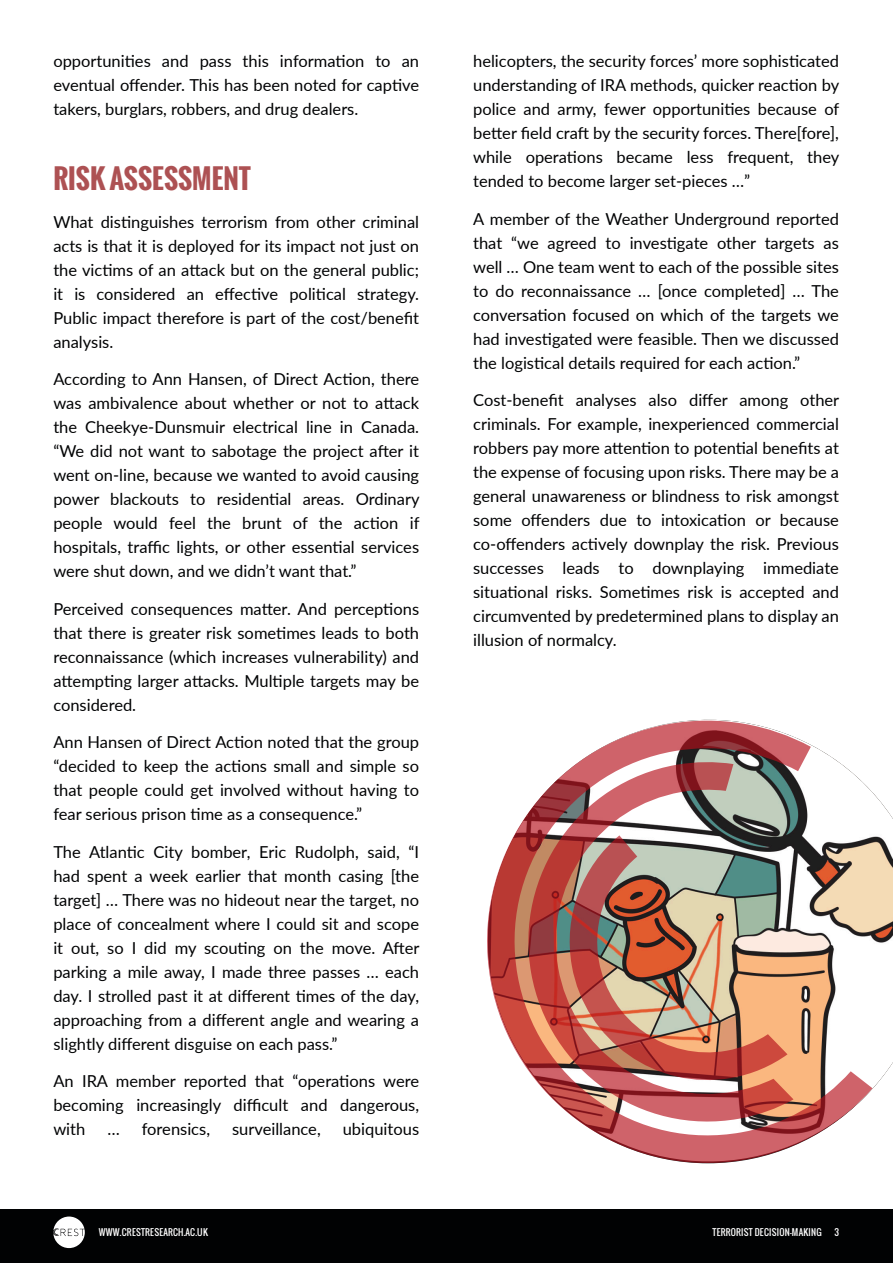
<style>
.page{position:relative;width:893px;height:1263px;background:#fff}
.page>*{position:absolute;margin:0;border:0;box-sizing:border-box;transform-origin:0 0}
.Bullet_Style{font:700 27px "Oswald";color:#ad5153}
.Bullet_Style-2{font:16.5px/24px "Lato";color:#010203;text-align:justify}
.t1{font:9px "Oswald";letter-spacing:.025em;color:#fff}
.t2{font:3.75px/4.1px "DIN Bold Alternate";letter-spacing:-.075em;color:#fff}
</style>
<div class="page">
<div style="left:0;top:1209px;width:893px;height:54px;background:#010203"></div>
<svg style="left:53px;top:1216px;width:32px;height:32px"></svg>
<img style="left:881px;top:802px;width:12px;height:277px">
<svg style="left:487px;top:719px;width:394px;height:445px"></svg>
<p class="Bullet_Style-2" style="left:53px;top:49px;width:367px">opportunities and pass this information to an eventual offender. This has been noted for captive takers, burglars, robbers, and drug dealers.</p>
<p class="Bullet_Style" style="left:53px;top:159px;width:199px">RISK ASSESSMENT</p>
<p class="Bullet_Style-2" style="left:53px;top:209px;width:367px">What distinguishes terrorism from other criminal acts is that it is deployed for its impact not just on the victims of an attack but on the general public; it is considered an effective political strategy.<br>Public impact therefore is part of the cost/benefit analysis.</p>
<p class="Bullet_Style-2" style="left:53px;top:367px;width:368px">According to Ann Hansen, of Direct Action, there was ambivalence about whether or not to attack the Cheekye-Dunsmuir electrical line in Canada. “We did not want to sabotage the project after it went on-line, because we wanted to avoid causing power blackouts to residential areas. Ordinary people would feel the brunt of the action if hospitals, traffic lights, or other essential services were shut down, and we didn’t want that.”</p>
<p class="Bullet_Style-2" style="left:53px;top:596px;width:367px">Perceived consequences matter. And perceptions that there is greater risk sometimes leads to both reconnaissance (which increases vulnerability) and attempting larger attacks. Multiple targets may be considered.</p>
<p class="Bullet_Style-2" style="left:53px;top:730px;width:367px">Ann Hansen of Direct Action noted that the group “decided to keep the actions small and simple so that people could get involved without having to fear serious prison time as a consequence.”</p>
<p class="Bullet_Style-2" style="left:53px;top:839px;width:368px">The Atlantic City bomber, Eric Rudolph, said, “I had spent a week earlier that month casing [the target] … There was no hideout near the target, no place of concealment where I could sit and scope it out, so I did my scouting on the move. After parking a mile away, I made three passes … each day. I strolled past it at different times of the day, approaching from a different angle and wearing a slightly different disguise on each pass.”</p>
<p class="Bullet_Style-2" style="left:53px;top:1069px;width:367px">An IRA member reported that “operations were becoming increasingly difficult and dangerous, with</p>
<p class="Bullet_Style-2" style="left:107px;top:1117px;width:14px">…</p>
<p class="Bullet_Style-2" style="left:142px;top:1117px;width:70px">forensics,</p>
<p class="Bullet_Style-2" style="left:232px;top:1117px;width:90px">surveillance,</p>
<p class="Bullet_Style-2" style="left:343px;top:1117px;width:78px">ubiquitous</p>
<p class="Bullet_Style-2" style="left:473px;top:49px;width:368px">helicopters, the security forces’ more sophisticated understanding of IRA methods, quicker reaction by police and army, fewer opportunities because of better field craft by the security forces. There[fore], while operations became less frequent, they tended to become larger set-pieces …”</p>
<p class="Bullet_Style-2" style="left:473px;top:206px;width:367px">A member of the Weather Underground reported that “we agreed to investigate other targets as well … One team went to each of the possible sites to do reconnaissance … [once completed] … The conversation focused on which of the targets we had investigated were feasible. Then we discussed the logistical details required for each action.”</p>
<p class="Bullet_Style-2" style="left:473px;top:388px;width:368px">Cost-benefit analyses also differ among other criminals. For example, inexperienced commercial robbers pay more attention to potential benefits at the expense of focusing upon risks. There may be a general unawareness or blindness to risk amongst some offenders due to intoxication or because co-offenders actively downplay the risk. Previous successes leads to downplaying immediate situational risks. Sometimes risk is accepted and circumvented by predetermined plans to display an illusion of normalcy.</p>
<p class="t1" style="left:99px;top:1225px;width:111px">WWW.CRESTRESEARCH.AC.UK</p>
<p class="t1" style="left:713px;top:1225px;width:111px">TERRORIST DECISION-MAKING</p>
<p class="t1" style="left:834px;top:1225px;width:6px">3</p>
<p class="t2" style="left:89px;top:1228px;width:53px">CENTRE FOR RESEARCH AND<br>EVIDENCE ON SECURITY THREATS</p>
</div>
